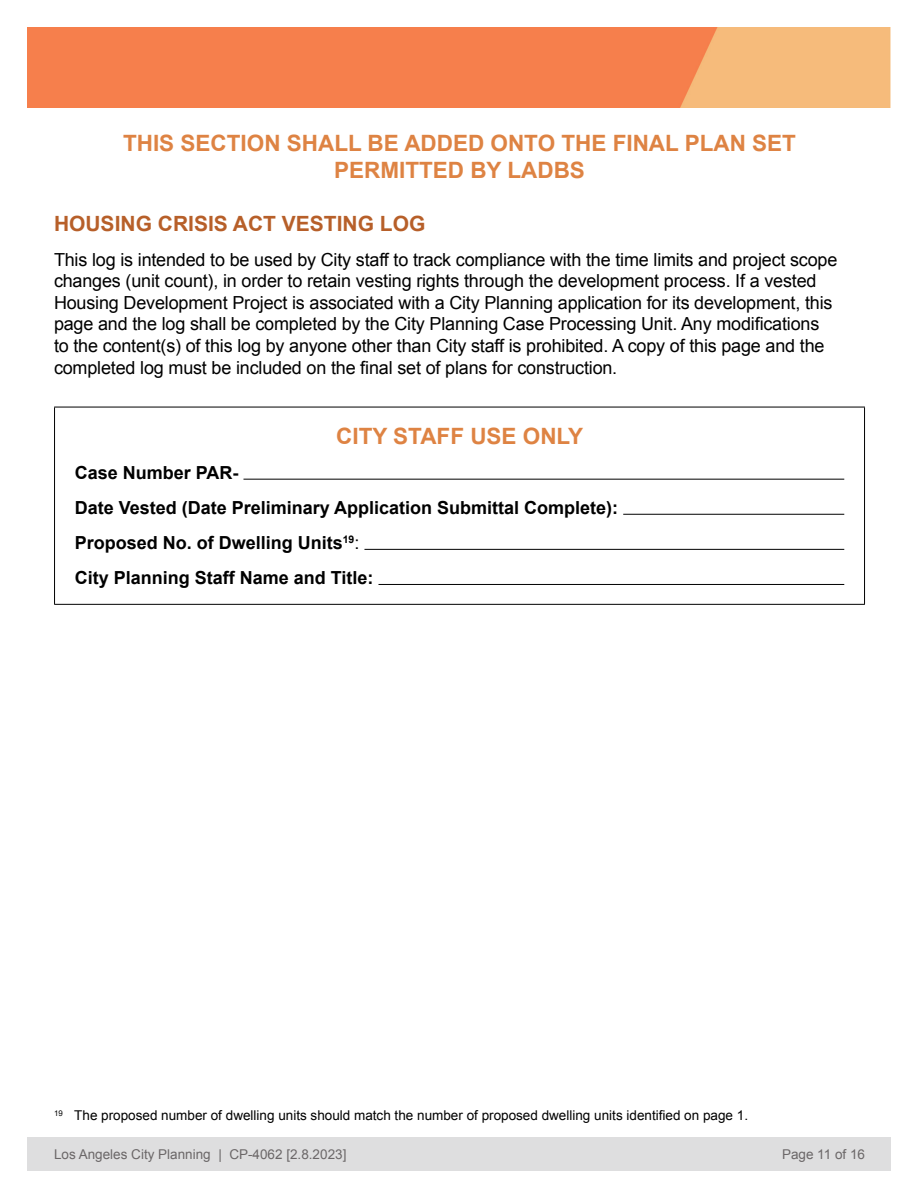
<style>
.page{position:relative;width:918px;height:1188px;background:#fff}
.page>*{position:absolute;margin:0;border:0;box-sizing:border-box;transform-origin:0 0}
.t1{font:700 22.5px/27px "Arial";color:#de8343;text-align:center}
.t2{font:700 21px "Arial";color:#b75f29}
.t3{font:18px/21.6px "Arial";letter-spacing:-.01em;color:#000}
.t4{font:700 18px/35.1px "Arial";color:#000}
.t5{font:13.5px "Arial";color:#000}
.t6{font:13.5px "Arial";color:#6b6768}
.s1{font-weight:400}
</style>
<div class="page">
<div style="left:27px;top:1137px;width:864px;height:33px;background:#dededf"></div>
<img style="left:27px;top:27px;width:864px;height:81px">
<hr style="left:54px;top:407px;width:811px;height:1px;background:#000">
<hr style="left:54px;top:407px;width:1px;height:197px;background:#000">
<hr style="left:864px;top:407px;width:1px;height:197px;background:#000">
<hr style="left:54px;top:604px;width:811px;height:1px;background:#000">
<hr style="left:243px;top:479px;width:601px;height:1px;background:#000">
<hr style="left:623px;top:514px;width:221px;height:1px;background:#000">
<hr style="left:364px;top:549px;width:480px;height:1px;background:#000">
<hr style="left:378px;top:584px;width:466px;height:1px;background:#000">
<p class="t1" style="left:123px;top:131px;width:674px">THIS SECTION SHALL BE ADDED ONTO THE FINAL PLAN SET<br>PERMITTED BY LADBS</p>
<p class="t2" style="left:54px;top:209px;width:373px">HOUSING CRISIS ACT VESTING LOG</p>
<p class="t3" style="left:54px;top:249px;width:785px">This log is intended to be used by City staff to track compliance with the time limits and project scope changes (unit count), in order to retain vesting rights through the development process. If a vested Housing Development Project is associated with a City Planning application for its development, this page and the log shall be completed by the City Planning Case Processing Unit. Any modifications to the content(s) of this log by anyone other than City staff is prohibited. A copy of this page and the completed log must be included on the final set of plans for construction.</p>
<p class="t1" style="left:336px;top:423px;width:249px">CITY STAFF USE ONLY</p>
<p class="t4" style="left:75px;top:456px;width:545px">Case Number PAR-<br>Date Vested (Date Preliminary Application Submittal Complete):<br>Proposed No. of Dwelling Units<sup>19</sup><span class="s1">:<br></span>City Planning Staff Name and Title:</p>
<p class="t5" style="left:54px;top:1107px;width:696px"><sup>19</sup> The proposed number of dwelling units should match the number of proposed dwelling units identified on page 1.</p>
<p class="t6" style="left:54px;top:1145px;width:294px">Los Angeles City Planning | CP-4062 [2.8.2023]</p>
<p class="t6" style="left:782px;top:1145px;width:85px">Page 11 of 16</p>
</div>
